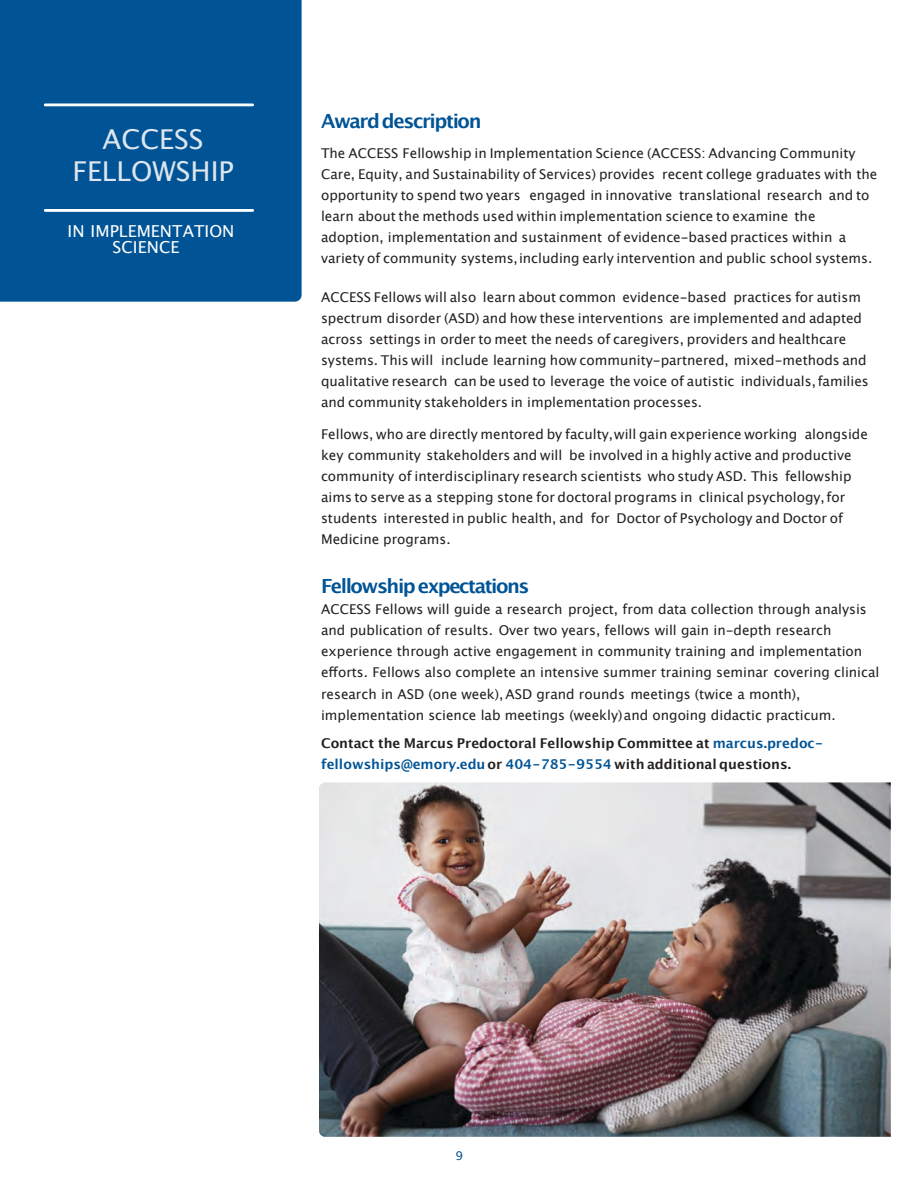
<style>
.page{position:relative;width:919px;height:1189px;background:#fff}
.page>*{position:absolute;margin:0;border:0;box-sizing:border-box;transform-origin:0 0}
.t1{font:27.3px/32.1px "Lucida Grande";color:#dde5ef;text-align:center}
.t2{font:700 19.5px "Lucida Grande";letter-spacing:-.075em;color:#005496}
.t3{font:16.5px/16.5px "Lucida Grande";letter-spacing:.005em;color:#fff}
.t4{font:13.5px/21px "Lucida Grande";color:#231f20}
.t5{font:700 13.5px/21px "Lucida Grande";color:#231f20}
.t6{font:12px "Lucida Grande";color:#005496}
.s1{color:#005496}
</style>
<div class="page">
<img style="left:319px;top:782px;width:571px;height:354px">
<div style="left:0;top:0;width:301px;height:302px;background:#005496"></div>
<hr style="left:45px;top:209px;width:207px;height:3px;background:#fff">
<hr style="left:45px;top:103px;width:207px;height:3px;background:#fff">
<h1 class="t1" style="left:72px;top:123px;width:163px">ACCESS<br>FELLOWSHIP</h1>
<p class="t3" style="left:112px;top:223px;width:123px;text-indent:-45px">IN IMPLEMENTATION<br>SCIENCE</p>
<h2 class="t2" style="left:321px;top:113px;width:162px">Award description</h2>
<p class="t4" style="left:321px;top:143px;width:557px">The ACCESS Fellowship in Implementation Science (ACCESS: Advancing Community Care, Equity, and Sustainability of Services) provides recent college graduates with the opportunity to spend two years engaged in innovative translational research and to learn about the methods used within implementation science to examine the adoption, implementation and sustainment of evidence-based practices within a variety of community systems,including early intervention and public school systems.</p>
<p class="t4" style="left:321px;top:287px;width:549px">ACCESS Fellows will also learn about common evidence-based practices for autism spectrum disorder (ASD) and how these interventions are implemented and adapted across settings in order to meet the needs of caregivers, providers and healthcare systems. This will include learning how community-partnered, mixed-methods and qualitative research can be used to leverage the voice of autistic individuals, families and community stakeholders in implementation processes.</p>
<p class="t4" style="left:321px;top:424px;width:548px">Fellows, who are directly mentored by faculty,will gain experience working alongside key community stakeholders and will be involved in a highly active and productive community of interdisciplinary research scientists who study ASD. This fellowship aims to serve as a stepping stone for doctoral programs in clinical psychology, for students interested in public health, and for Doctor of Psychology and Doctor of Medicine programs.</p>
<h2 class="t2" style="left:321px;top:577px;width:210px">Fellowship expectations</h2>
<p class="t4" style="left:321px;top:599px;width:560px">ACCESS Fellows will guide a research project, from data collection through analysis and publication of results. Over two years, fellows will gain in-depth research experience through active engagement in community training and implementation efforts. Fellows also complete an intensive summer training seminar covering clinical research in ASD (one week), ASD grand rounds meetings (twice a month), implementation science lab meetings (weekly)and ongoing didactic practicum.</p>
<p class="t5" style="left:321px;top:733px;width:504px">Contact the Marcus Predoctoral Fellowship Committee at <span class="s1">marcus.predoc&shy;fellowships@emory.edu</span>or <span class="s1">404-785-9554</span> with additional questions.</p>
<p class="t6" style="left:455px;top:1150px;width:9px">9</p>
</div>
